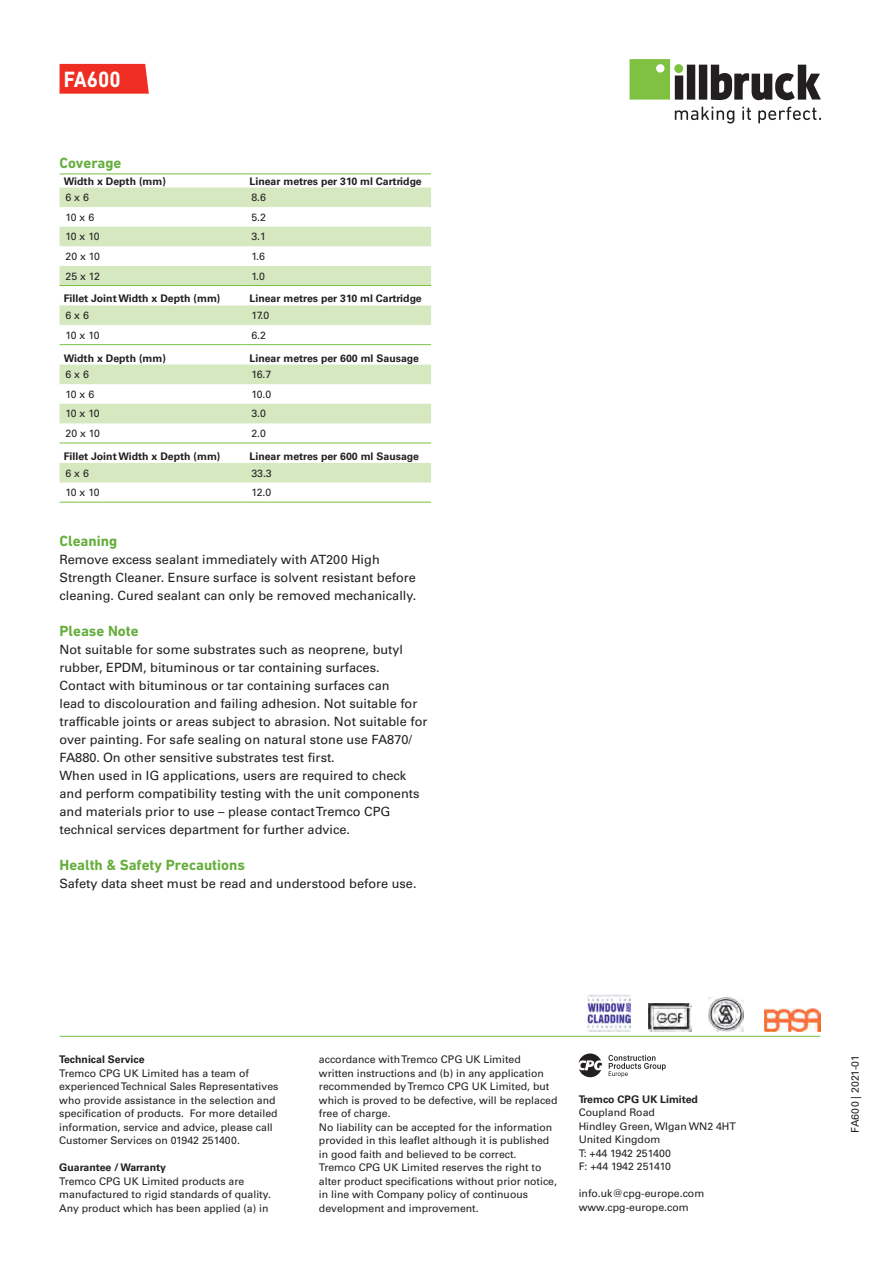
<style>
.page{position:relative;width:893px;height:1263px;background:#fff}
.page>*{position:absolute;margin:0;border:0;box-sizing:border-box;transform-origin:0 0}
.t1{font:700 22.5px "DIN Next W1 G";color:#fff;scale:.9 1}
.t2{font:700 15px "DIN Next W1 G";color:#66ae3d}
.t3{font:12.75px/18px "Univers LTCYR 55 Roman";color:#231f20}
.t4{font:10.5px/13.5px "Univers LTCYR 55 Roman";color:#231f20}
.t5{font:700 10.5px "Univers LTCYR 65";color:#231f20}
</style>
<div class="page">
<hr style="left:60px;top:1036px;width:760px;height:1px;background:#7bc142">
<svg style="left:630px;top:59px;width:191px;height:41px"></svg>
<svg style="left:675px;top:107px;width:59px;height:17px"></svg>
<svg style="left:742px;top:107px;width:9px;height:13px"></svg>
<svg style="left:758px;top:107px;width:63px;height:16px"></svg>
<div style="left:60px;top:64px;width:89px;height:30px;background:#ee2e22"></div>
<svg style="left:578px;top:1053px;width:24px;height:24px"></svg>
<svg style="left:608px;top:1055px;width:58px;height:22px"></svg>
<img style="left:764px;top:1009px;width:56px;height:22px">
<img style="left:709px;top:998px;width:34px;height:34px">
<img style="left:588px;top:994px;width:42px;height:37px">
<img style="left:648px;top:1004px;width:43px;height:28px">
<svg style="left:60px;top:187px;width:371px;height:98px"></svg>
<hr style="left:60px;top:285px;width:185px;height:1px;background:#7bc142">
<hr style="left:245px;top:285px;width:186px;height:1px;background:#7bc142">
<hr style="left:60px;top:174px;width:185px;height:1px;background:#7bc142">
<hr style="left:245px;top:174px;width:186px;height:1px;background:#7bc142">
<div style="left:60px;top:305px;width:371px;height:20px;background:#d5e8c0"></div>
<hr style="left:60px;top:344px;width:185px;height:1px;background:#7bc142">
<hr style="left:245px;top:344px;width:186px;height:1px;background:#7bc142">
<svg style="left:60px;top:365px;width:371px;height:58px"></svg>
<hr style="left:60px;top:443px;width:185px;height:1px;background:#7bc142">
<hr style="left:245px;top:443px;width:186px;height:1px;background:#7bc142">
<div style="left:60px;top:463px;width:371px;height:19px;background:#d5e8c0"></div>
<hr style="left:60px;top:502px;width:185px;height:1px;background:#7bc142">
<hr style="left:245px;top:502px;width:186px;height:1px;background:#7bc142">
<h1 class="t1" style="left:64px;top:66px;width:65px">FA600</h1>
<h2 class="t2" style="left:60px;top:154px;width:63px">Coverage</h2>
<p class="t5" style="left:64px;top:173px;width:104px">Width x Depth (mm)</p>
<p class="t5" style="left:250px;top:173px;width:174px">Linear metres per 310 ml Cartridge</p>
<p class="t4" style="left:66px;top:190px;width:25px">6 x 6</p>
<p class="t4" style="left:251px;top:190px;width:16px">8.6</p>
<p class="t4" style="left:66px;top:210px;width:30px">10 x 6</p>
<p class="t4" style="left:251px;top:210px;width:16px">5.2</p>
<p class="t4" style="left:66px;top:229px;width:36px">10 x 10</p>
<p class="t4" style="left:251px;top:229px;width:16px">3.1</p>
<p class="t4" style="left:66px;top:249px;width:36px">20 x 10</p>
<p class="t4" style="left:251px;top:249px;width:15px">1.6</p>
<p class="t4" style="left:66px;top:269px;width:36px">25 x 12</p>
<p class="t4" style="left:251px;top:269px;width:15px">1.0</p>
<p class="t5" style="left:64px;top:291px;width:158px">Fillet Joint Width x Depth (mm)</p>
<p class="t5" style="left:250px;top:291px;width:174px">Linear metres per 310 ml Cartridge</p>
<p class="t4" style="left:66px;top:308px;width:25px">6 x 6</p>
<p class="t4" style="left:251px;top:308px;width:19px">17.0</p>
<p class="t4" style="left:66px;top:328px;width:36px">10 x 10</p>
<p class="t4" style="left:251px;top:328px;width:16px">6.2</p>
<p class="t5" style="left:64px;top:350px;width:104px">Width x Depth (mm)</p>
<p class="t5" style="left:250px;top:350px;width:171px">Linear metres per 600 ml Sausage</p>
<p class="t4" style="left:66px;top:367px;width:25px">6 x 6</p>
<p class="t4" style="left:251px;top:367px;width:21px">16.7</p>
<p class="t4" style="left:66px;top:387px;width:30px">10 x 6</p>
<p class="t4" style="left:251px;top:387px;width:21px">10.0</p>
<p class="t4" style="left:66px;top:406px;width:36px">10 x 10</p>
<p class="t4" style="left:251px;top:406px;width:16px">3.0</p>
<p class="t4" style="left:66px;top:426px;width:36px">20 x 10</p>
<p class="t4" style="left:251px;top:426px;width:16px">2.0</p>
<p class="t5" style="left:64px;top:449px;width:158px">Fillet Joint Width x Depth (mm)</p>
<p class="t5" style="left:250px;top:449px;width:171px">Linear metres per 600 ml Sausage</p>
<p class="t4" style="left:66px;top:466px;width:25px">6 x 6</p>
<p class="t4" style="left:251px;top:466px;width:22px">33.3</p>
<p class="t4" style="left:66px;top:485px;width:36px">10 x 10</p>
<p class="t4" style="left:251px;top:485px;width:21px">12.0</p>
<h2 class="t2" style="left:60px;top:532px;width:59px">Cleaning</h2>
<p class="t3" style="left:60px;top:549px;width:358px">Remove excess sealant immediately with AT200 High<br>Strength Cleaner. Ensure surface is solvent resistant before cleaning. Cured sealant can only be removed mechanically.</p>
<h2 class="t2" style="left:60px;top:622px;width:81px">Please Note</h2>
<p class="t3" style="left:60px;top:639px;width:369px">Not suitable for some substrates such as neoprene, butyl rubber, EPDM, bituminous or tar containing surfaces.<br>Contact with bituminous or tar containing surfaces can<br>lead to discolouration and failing adhesion. Not suitable for trafficable joints or areas subject to abrasion. Not suitable for over painting. For safe sealing on natural stone use FA870/ FA880. On other sensitive substrates test first.<br>When used in IG applications, users are required to check and perform compatibility testing with the unit components and materials prior to use – please contact Tremco CPG technical services department for further advice.</p>
<h2 class="t2" style="left:60px;top:856px;width:187px">Health &amp; Safety Precautions</h2>
<p class="t3" style="left:60px;top:873px;width:359px">Safety data sheet must be read and understood before use.</p>
<p class="t5" style="left:59px;top:1052px;width:87px">Technical Service</p>
<p class="t4" style="left:59px;top:1066px;width:221px">Tremco CPG UK Limited has a team of experienced Technical Sales Representatives who provide assistance in the selection and specification of products. For more detailed information, service and advice, please call Customer Services on 01942 251400.</p>
<p class="t5" style="left:59px;top:1160px;width:108px">Guarantee / Warranty</p>
<p class="t4" style="left:59px;top:1174px;width:213px">Tremco CPG UK Limited products are manufactured to rigid standards of quality.<br>Any product which has been applied (a) in</p>
<p class="t4" style="left:319px;top:1052px;width:240px">accordance with Tremco CPG UK Limited written instructions and (b) in any application recommended by Tremco CPG UK Limited, but which is proved to be defective, will be replaced free of charge.<br>No liability can be accepted for the information provided in this leaflet although it is published in good faith and believed to be correct.<br>Tremco CPG UK Limited reserves the right to alter product specifications without prior notice, in line with Company policy of continuous development and improvement.</p>
<p class="t5" style="left:579px;top:1092px;width:121px">Tremco CPG UK Limited</p>
<p class="t4" style="left:579px;top:1105px;width:159px">Coupland Road<br>Hindley Green, WIgan WN2 4HT<br>United Kingdom<br>T: +44 1942 251400<br>F: +44 1942 251410</p>
<p class="t4" style="left:579px;top:1186px;width:127px">info.uk@cpg-europe.com www.cpg-europe.com</p>
<p class="t4" style="left:848px;top:1132px;width:79px;rotate:-90deg">FA600 | 2021-01</p>
</div>
